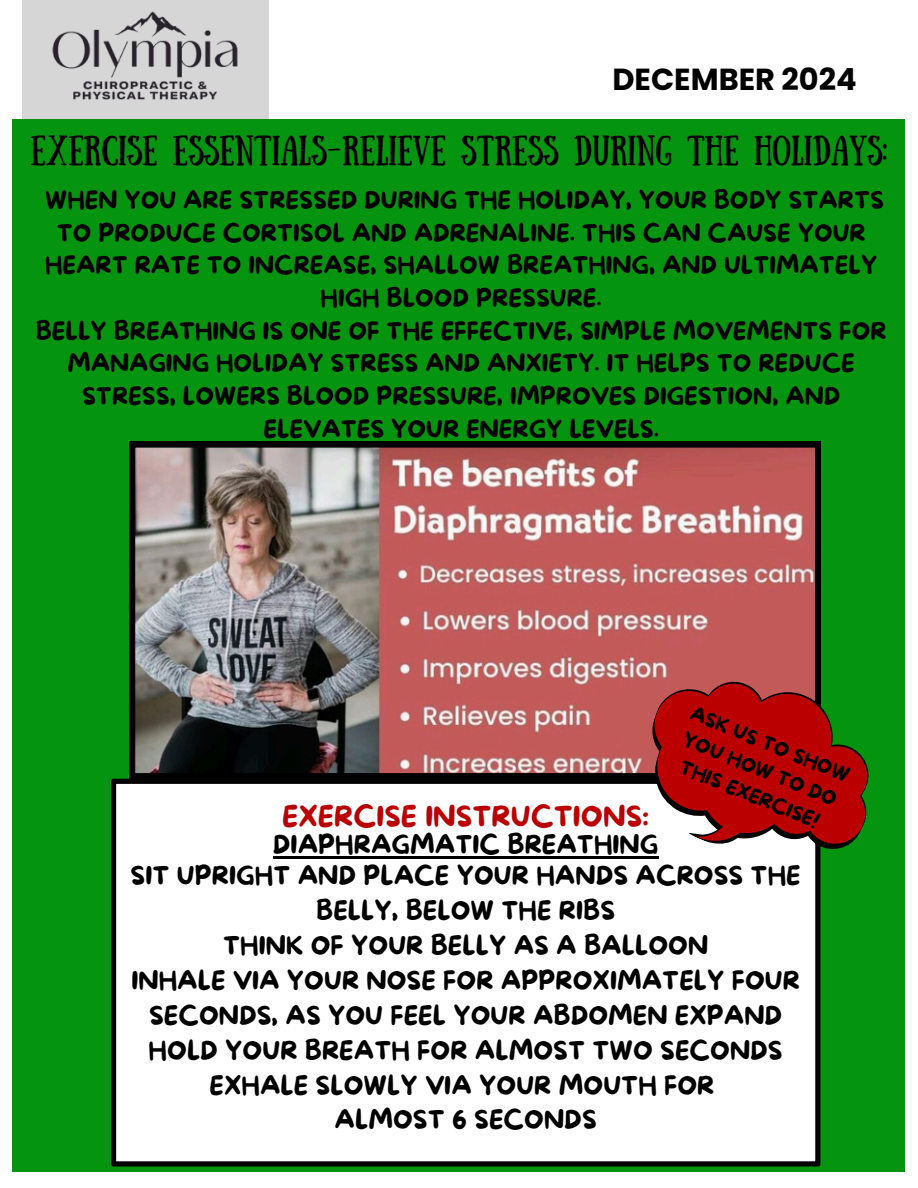
<style>
.page{position:relative;width:918px;height:1188px;background:#fff}
.page>*{position:absolute;margin:0;border:0;box-sizing:border-box;transform-origin:0 0}
.t1{font:700 30.45px "Poppins";color:#000}
.t2{font:30px "Sunday";color:#000}
.t3{font:28.5px "More Sugar";color:#ba0000}
.t4{font:25.5px/34.8px "More Sugar";color:#000;text-align:center}
.t5{font:24px/32.7px "More Sugar";color:#000;text-align:center}
.t6{font:19.65px/27px "More Sugar";color:#000;text-align:center}
</style>
<div class="page">
<div style="left:22px;top:0;width:247px;height:302px;background:#d6d6d6"></div>
<img style="left:52px;top:11px;width:186px;height:89px">
<div style="left:13px;top:120px;width:892px;height:1052px;background:#05940f"></div>
<div style="left:111px;top:779px;width:709px;height:387px;background:#fff"></div>
<img style="left:130px;top:442px;width:690px;height:336px">
<svg style="left:650px;top:679px;width:219px;height:174px;background:#a63124"></svg>
<hr style="left:273px;top:856px;width:386px;height:2px;background:#000">
<p class="t1" style="left:613px;top:58px;width:246px">DECEMBER 2024</p>
<h1 class="t2" style="left:31px;top:130px;width:858px">EXERCISE ESSENTIALS-RELIEVE STRESS DURING THE HOLIDAYS:</h1>
<h2 class="t5" style="left:36px;top:185px;width:852px">WHEN YOU ARE STRESSED DURING THE HOLIDAY, YOUR BODY STARTS TO PRODUCE CORTISOL AND ADRENALINE. THIS CAN CAUSE YOUR HEART RATE TO INCREASE, SHALLOW BREATHING, AND ULTIMATELY HIGH BLOOD PRESSURE.<br>BELLY BREATHING IS ONE OF THE EFFECTIVE, SIMPLE MOVEMENTS FOR MANAGING HOLIDAY STRESS AND ANXIETY. IT HELPS TO REDUCE STRESS, LOWERS BLOOD PRESSURE, IMPROVES DIGESTION, AND ELEVATES YOUR ENERGY LEVELS.</h2>
<h3 class="t6" style="left:696px;top:701px;width:171px;rotate:22deg">ASK US TO SHOW<br>YOU HOW TO DO<br>THIS EXERCISE!</h3>
<p class="t3" style="left:282px;top:801px;width:369px">EXERCISE INSTRUCTIONS:</p>
<p class="t4" style="left:131px;top:830px;width:672px;line-height:31.5px">DIAPHRAGMATIC BREATHING<br>SIT UPRIGHT AND PLACE YOUR HANDS ACROSS THE</p>
<p class="t4" style="left:131px;top:895px;width:670px">BELLY, BELOW THE RIBS<br>THINK OF YOUR BELLY AS A BALLOON<br>INHALE VIA YOUR NOSE FOR APPROXIMATELY FOUR<br>SECONDS, AS YOU FEEL YOUR ABDOMEN EXPAND<br>HOLD YOUR BREATH FOR ALMOST TWO SECONDS<br>EXHALE SLOWLY VIA YOUR MOUTH FOR<br>ALMOST 6 SECONDS</p>
</div>
